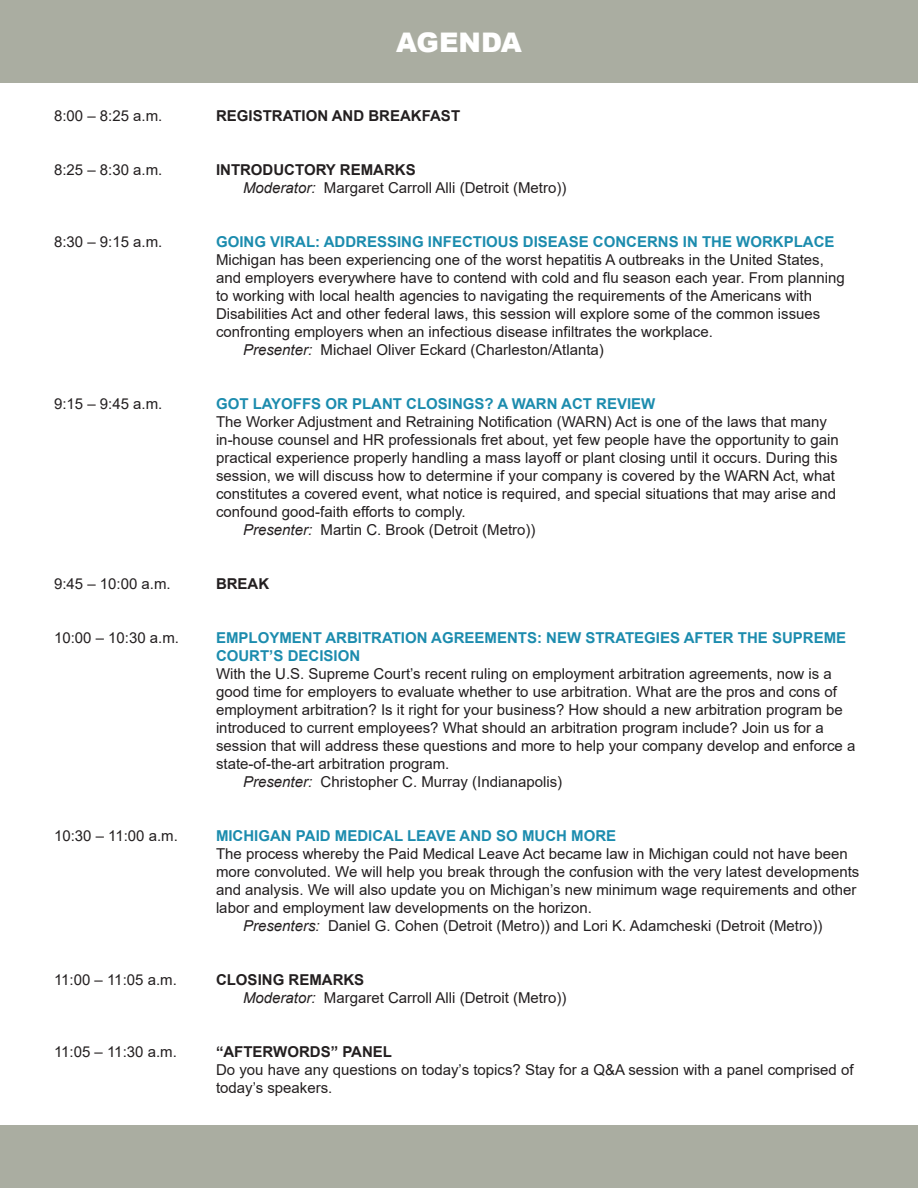
<style>
.page{position:relative;width:918px;height:1188px;background:#fff}
.page>*{position:absolute;margin:0;border:0;box-sizing:border-box;transform-origin:0 0}
.t1{font:900 27px "Arial";color:#fff}
.t2{font:15px/18px "Arial";color:#231f20}
.t3{font:700 15px "Arial";color:#1c8cae}
.t4{font:700 15px "Arial";color:#231f20}
.s1{font-style:italic}
</style>
<div class="page">
<div style="left:0;top:0;width:918px;height:82px;background:#aaada1"></div>
<div style="left:0;top:1125px;width:918px;height:63px;background:#aaada1"></div>
<p class="t1" style="left:396px;top:25px;width:127px">AGENDA</p>
<p class="t2" style="left:54px;top:107px;width:110px">8:00 – 8:25 a.m.</p>
<p class="t4" style="left:216px;top:106px;width:246px">REGISTRATION AND BREAKFAST</p>
<p class="t2" style="left:54px;top:161px;width:110px">8:25 – 8:30 a.m.</p>
<p class="t4" style="left:216px;top:160px;width:201px">INTRODUCTORY REMARKS</p>
<p class="t2" style="left:243px;top:179px;width:325px"><span class="s1">Moderator:</span> Margaret Carroll Alli (Detroit (Metro))</p>
<p class="t2" style="left:54px;top:233px;width:110px">8:30 – 9:15 a.m.</p>
<p class="t3" style="left:216px;top:232px;width:620px">GOING VIRAL: ADDRESSING INFECTIOUS DISEASE CONCERNS IN THE WORKPLACE</p>
<p class="t2" style="left:216px;top:251px;width:630px">Michigan has been experiencing one of the worst hepatitis A outbreaks in the United States, and employers everywhere have to contend with cold and flu season each year. From planning to working with local health agencies to navigating the requirements of the Americans with Disabilities Act and other federal laws, this session will explore some of the common issues confronting employers when an infectious disease infiltrates the workplace.</p>
<p class="t2" style="left:243px;top:341px;width:362px"><span class="s1">Presenter:</span> Michael Oliver Eckard (Charleston/Atlanta)</p>
<p class="t2" style="left:54px;top:395px;width:110px">9:15 – 9:45 a.m.</p>
<p class="t3" style="left:216px;top:394px;width:441px">GOT LAYOFFS OR PLANT CLOSINGS? A WARN ACT REVIEW</p>
<p class="t2" style="left:216px;top:413px;width:624px">The Worker Adjustment and Retraining Notification (WARN) Act is one of the laws that many in-house counsel and HR professionals fret about, yet few people have the opportunity to gain practical experience properly handling a mass layoff or plant closing until it occurs. During this session, we will discuss how to determine if your company is covered by the WARN Act, what constitutes a covered event, what notice is required, and special situations that may arise and confound good-faith efforts to comply.</p>
<p class="t2" style="left:243px;top:521px;width:294px"><span class="s1">Presenter:</span> Martin C. Brook (Detroit (Metro))</p>
<p class="t2" style="left:54px;top:575px;width:118px">9:45 – 10:00 a.m.</p>
<p class="t4" style="left:216px;top:574px;width:55px">BREAK</p>
<p class="t2" style="left:54px;top:629px;width:127px">10:00 – 10:30 a.m.</p>
<p class="t3" style="left:216px;top:628px;width:632px">EMPLOYMENT ARBITRATION AGREEMENTS: NEW STRATEGIES AFTER THE SUPREME</p>
<p class="t3" style="left:216px;top:646px;width:146px">COURT’S DECISION</p>
<p class="t2" style="left:216px;top:665px;width:641px">With the U.S. Supreme Court’s recent ruling on employment arbitration agreements, now is a good time for employers to evaluate whether to use arbitration. What are the pros and cons of employment arbitration? Is it right for your business? How should a new arbitration program be introduced to current employees? What should an arbitration program include? Join us for a session that will address these questions and more to help your company develop and enforce a state-of-the-art arbitration program.</p>
<p class="t2" style="left:243px;top:773px;width:321px"><span class="s1">Presenter:</span> Christopher C. Murray (Indianapolis)</p>
<p class="t2" style="left:54px;top:827px;width:125px">10:30 – 11:00 a.m.</p>
<p class="t3" style="left:216px;top:826px;width:402px">MICHIGAN PAID MEDICAL LEAVE AND SO MUCH MORE</p>
<p class="t2" style="left:216px;top:845px;width:645px">The process whereby the Paid Medical Leave Act became law in Michigan could not have been more convoluted. We will help you break through the confusion with the very latest developments and analysis. We will also update you on Michigan’s new minimum wage requirements and other labor and employment law developments on the horizon.</p>
<p class="t2" style="left:243px;top:917px;width:581px"><span class="s1">Presenters:</span> Daniel G. Cohen (Detroit (Metro)) and Lori K. Adamcheski (Detroit (Metro))</p>
<p class="t2" style="left:54px;top:971px;width:124px">11:00 – 11:05 a.m.</p>
<p class="t4" style="left:216px;top:970px;width:150px">CLOSING REMARKS</p>
<p class="t2" style="left:243px;top:989px;width:325px"><span class="s1">Moderator:</span> Margaret Carroll Alli (Detroit (Metro))</p>
<p class="t2" style="left:54px;top:1043px;width:124px">11:05 – 11:30 a.m.</p>
<p class="t4" style="left:216px;top:1042px;width:178px">“AFTERWORDS” PANEL</p>
<p class="t2" style="left:216px;top:1061px;width:639px">Do you have any questions on today’s topics? Stay for a Q&amp;A session with a panel comprised of today’s speakers.</p>
</div>
